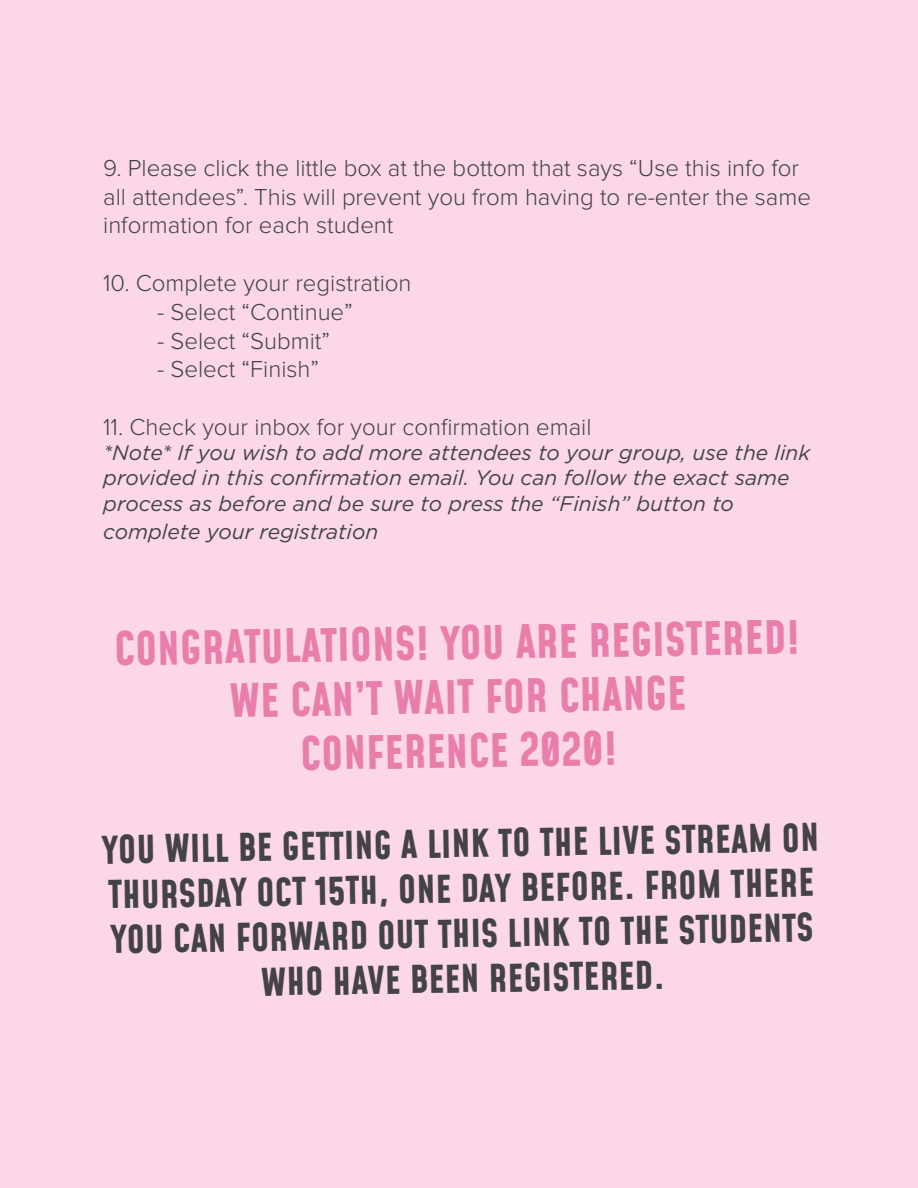
<style>
.page{position:relative;width:918px;height:1188px;background:#fbd7e7}
.page>*{position:absolute;margin:0;border:0;box-sizing:border-box;transform-origin:0 0}
.t1{font:700 45px/54px "Mohave";color:#e97eaa}
.t2{font:700 37.5px/45px "Mohave";color:#434345}
.t3{font:300 24px/28.8px "Proxima Nova";color:#434345}
.t4{font:italic 21px/25.2px "Gotham";color:#434345}
</style>
<div class="page">
<svg style="left:767px;top:620px;width:29px;height:34px"></svg>
<div style="left:262px;top:966px;width:60px;height:30px;background:#fbd7e7"></div>
<svg style="left:637px;top:961px;width:25px;height:28px"></svg>
<p class="t3" style="left:103px;top:154px;width:709px">9. Please click the little box at the bottom that says “Use this info for all attendees”. This will prevent you from having to re-enter the same information for each student</p>
<p class="t3" style="left:103px;top:269px;width:310px">10. Complete your registration</p>
<p class="t3" style="left:157px;top:298px;width:197px">- Select “Continue”</p>
<p class="t3" style="left:157px;top:327px;width:174px">- Select “Submit”</p>
<p class="t3" style="left:157px;top:355px;width:163px">- Select “Finish”</p>
<p class="t3" style="left:103px;top:413px;width:490px">11. Check your inbox for your confirmation email</p>
<p class="t4" style="left:103px;top:440px;width:709px">*Note* If you wish to add more attendees to your group, use the link provided in this confirmation email. You can follow the exact same process as before and be sure to press the “Finish” button to</p>
<p class="t4" style="left:103px;top:519px;width:277px">complete your registration</p>
<h1 class="t1" style="left:114px;top:625px;width:24px;rotate:-1deg">Congrat</h1>
<h1 class="t1" style="left:261px;top:623px;width:47px;rotate:-1deg">ulations</h1>
<h1 class="t1" style="left:415px;top:620px;width:197px;rotate:-1deg">! You are registere</h1>
<h1 class="t1" style="left:299px;top:676px;width:283px;text-indent:-70px;rotate:-1deg">We can ’t wait for Change<br>Con feren</h1>
<h1 class="t1" style="left:468px;top:727px;width:150px;rotate:-1deg">ce 2020!</h1>
<h2 class="t2" style="left:107px;top:830px;width:695px;text-indent:641px;rotate:-1deg">m on<br>Thurs day Oct 15th , one day before . fro m there you can for war d out this</h2>
<h2 class="t2" style="left:101px;top:830px;width:200px;rotate:-1deg">Yo u will begetting</h2>
<h2 class="t2" style="left:400px;top:825px;width:284px;rotate:-1deg">alin k to the livestrea</h2>
<h2 class="t2" style="left:507px;top:913px;width:260px;rotate:-1deg">lin k to the students</h2>
<h2 class="t2" style="left:332px;top:961px;width:176px;rotate:-1deg">ha ve been registere</h2>
</div>
